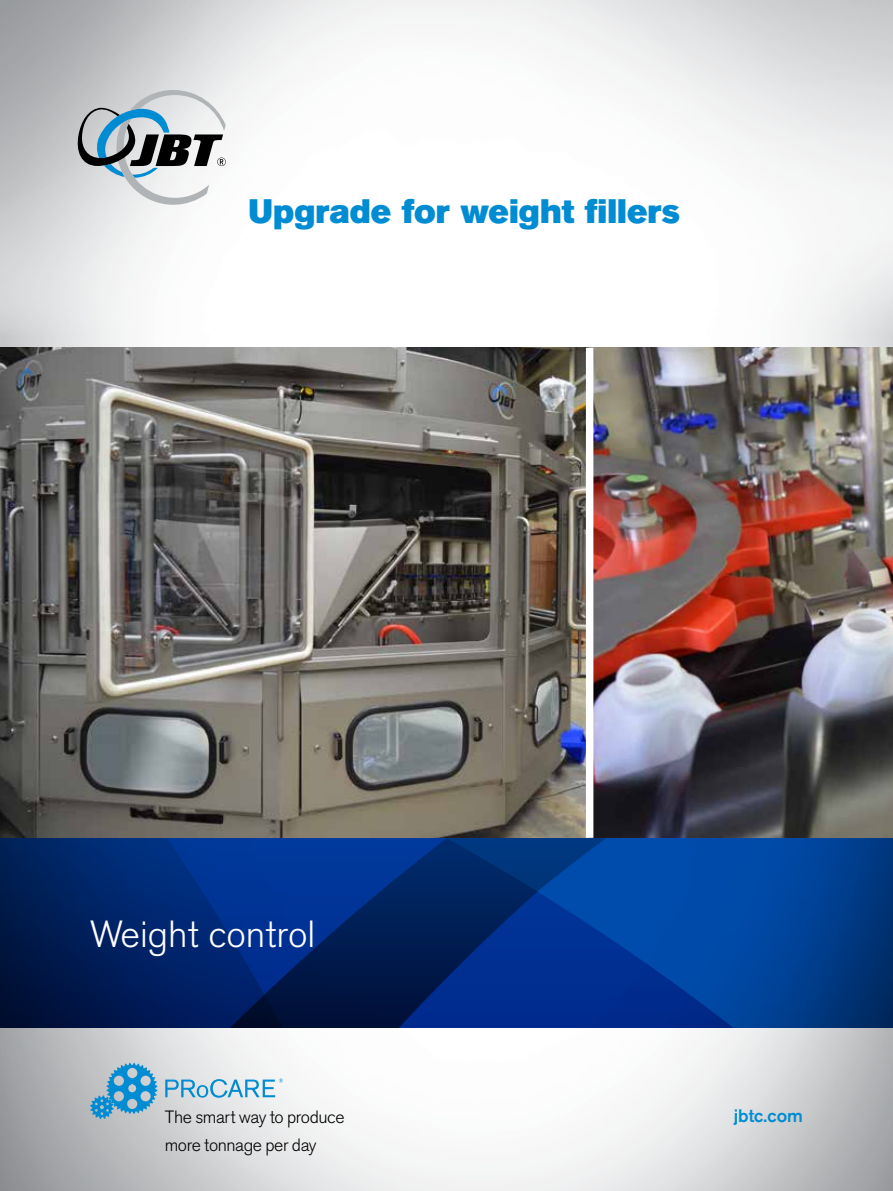
<style>
.page{position:relative;width:893px;height:1191px;background:#fff}
.page>*{position:absolute;margin:0;border:0;box-sizing:border-box;transform-origin:0 0}
.t1{font:300 37.5px "Akzidenz Grotesk Pro";color:#fff}
.t2{font:33.6px "Akzidenz Grotesk Pro Super";color:#008cd2}
.t3{font:500 18px "Akzidenz Grotesk Pro";color:#008cd2}
.t4{font:300 17.7px "Akzidenz Grotesk Pro";letter-spacing:-.025em;color:#000}
</style>
<div class="page">
<img style="left:0;top:0;width:893px;height:1191px">
<svg style="left:0;top:838px;width:893px;height:189px;background:#002f7c"></svg>
<svg style="left:78px;top:90px;width:148px;height:115px"></svg>
<svg style="left:90px;top:1062px;width:68px;height:57px;background:#71aecd"></svg>
<svg style="left:165px;top:1078px;width:118px;height:19px;background:#a2cce2"></svg>
<img style="left:0;top:348px;width:893px;height:490px">
<div style="left:586px;top:348px;width:7px;height:490px;background:#fff"></div>
<h2 class="t2" style="left:248px;top:189px;width:433px">Upgrade for weight fillers</h2>
<h1 class="t1" style="left:90px;top:909px;width:227px">Weight control</h1>
<p class="t4" style="left:165px;top:1105px;width:181px">The smart way to produce</p>
<p class="t3" style="left:734px;top:1104px;width:71px">jbtc.com</p>
<p class="t4" style="left:165px;top:1132px;width:153px">more tonnage per day</p>
</div>
